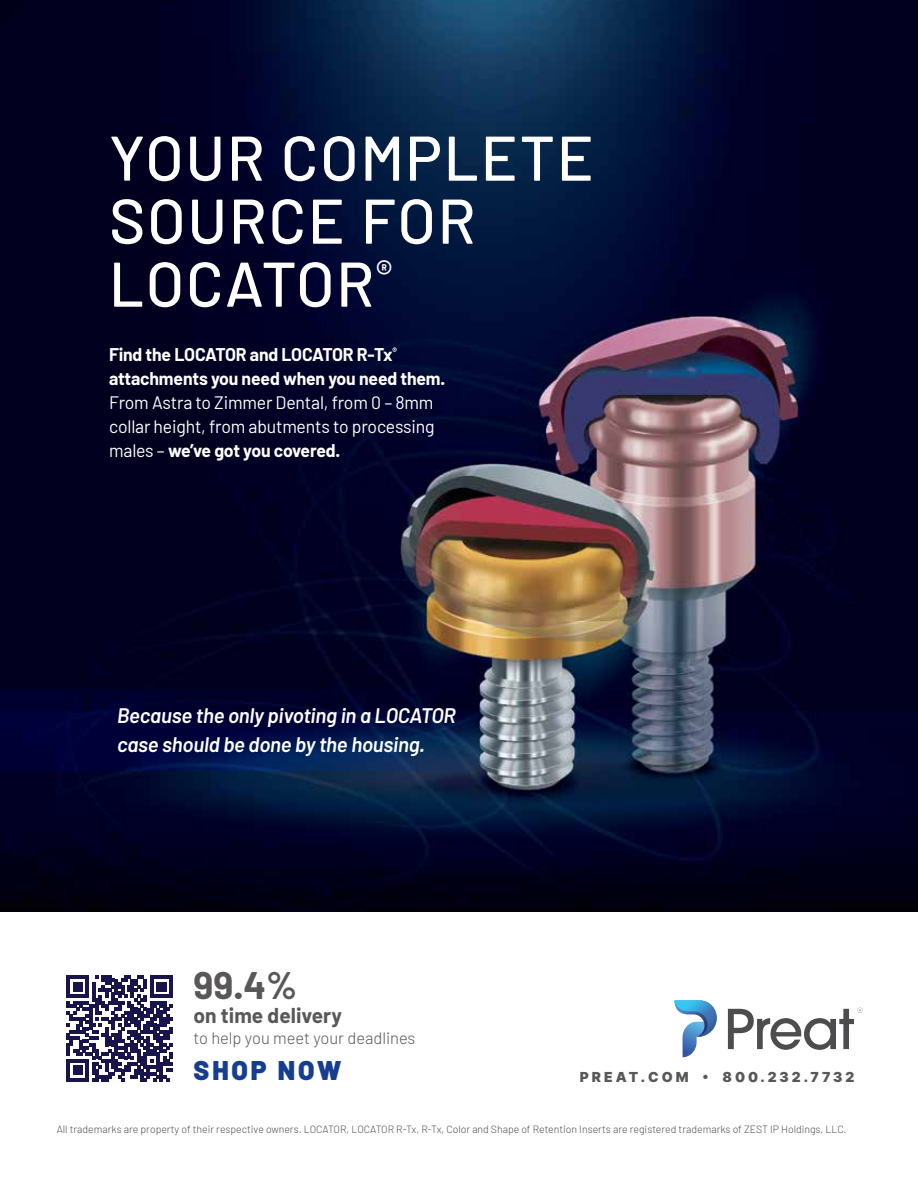
<style>
.page{position:relative;width:918px;height:1188px;background:#fff}
.page>*{position:absolute;margin:0;border:0;box-sizing:border-box;transform-origin:0 0}
.t1{font:500 63px/63px "Barlow";letter-spacing:.03em;color:#fff}
.t2{font:700 37.5px "Barlow";color:#595758}
.t3{font:900 27px "Barlow";letter-spacing:.11em;color:#163e90}
.t4{font:italic 600 21px/28.5px "Barlow";letter-spacing:-.01em;color:#fff}
.t5{font:700 21px "Barlow";color:#595758}
.t6{font:18px/24px "Barlow";letter-spacing:-.01em;color:#fff;text-align:justify}
.t7{font:700 18px/24px "Barlow";letter-spacing:-.01em;color:#fff}
.t8{font:300 16.5px "Barlow";color:#595758}
.t9{font:900 13.8px "Inter";letter-spacing:.21em;color:#595758}
.t10{font:300 10.5px "Barlow";color:#4d4d4f}
.s1{font-weight:700}
</style>
<div class="page">
<img style="left:0;top:0;width:918px;height:912px">
<svg style="left:0;top:690px;width:507px;height:81px;background:#081242"></svg>
<svg style="left:67px;top:976px;width:106px;height:106px"></svg>
<svg style="left:674px;top:1000px;width:43px;height:57px"></svg>
<svg style="left:728px;top:1008px;width:135px;height:42px"></svg>
<h1 class="t1" style="left:109px;top:125px;width:486px">YOUR COMPLETE<br>SOURCE FOR<br>LOCATOR<sup>®</sup></h1>
<h3 class="t7" style="left:109px;top:342px;width:338px">Find the LOCATOR and LOCATOR R-Tx<sup>® </sup>attachments you need when you need them.</h3>
<h3 class="t6" style="left:109px;top:389px;width:327px">From Astra to Zimmer Dental, from 0 – 8mm collar height, from abutments to processing males – <span class="s1">we’ve got you covered.</span></h3>
<h3 class="t4" style="left:117px;top:701px;width:340px">Because the only pivoting in a LOCATOR case should be done by the housing.</h3>
<h2 class="t2" style="left:194px;top:962px;width:105px">99.4%</h2>
<h3 class="t5" style="left:194px;top:1003px;width:150px">on time delivery</h3>
<h3 class="t8" style="left:194px;top:1026px;width:223px">to help you meet your deadlines</h3>
<h3 class="t3" style="left:194px;top:1050px;width:150px">SHOP NOW</h3>
<h3 class="t9" style="left:580px;top:1067px;width:276px">PREAT.COM • 800.232.7732</h3>
<p class="t10" style="left:57px;top:1122px;width:791px">All trademarks are property of their respective owners. LOCATOR, LOCATOR R-Tx, R-Tx, Color and Shape of Retention Inserts are registered trademarks of ZEST IP Holdings, LLC.</p>
</div>
